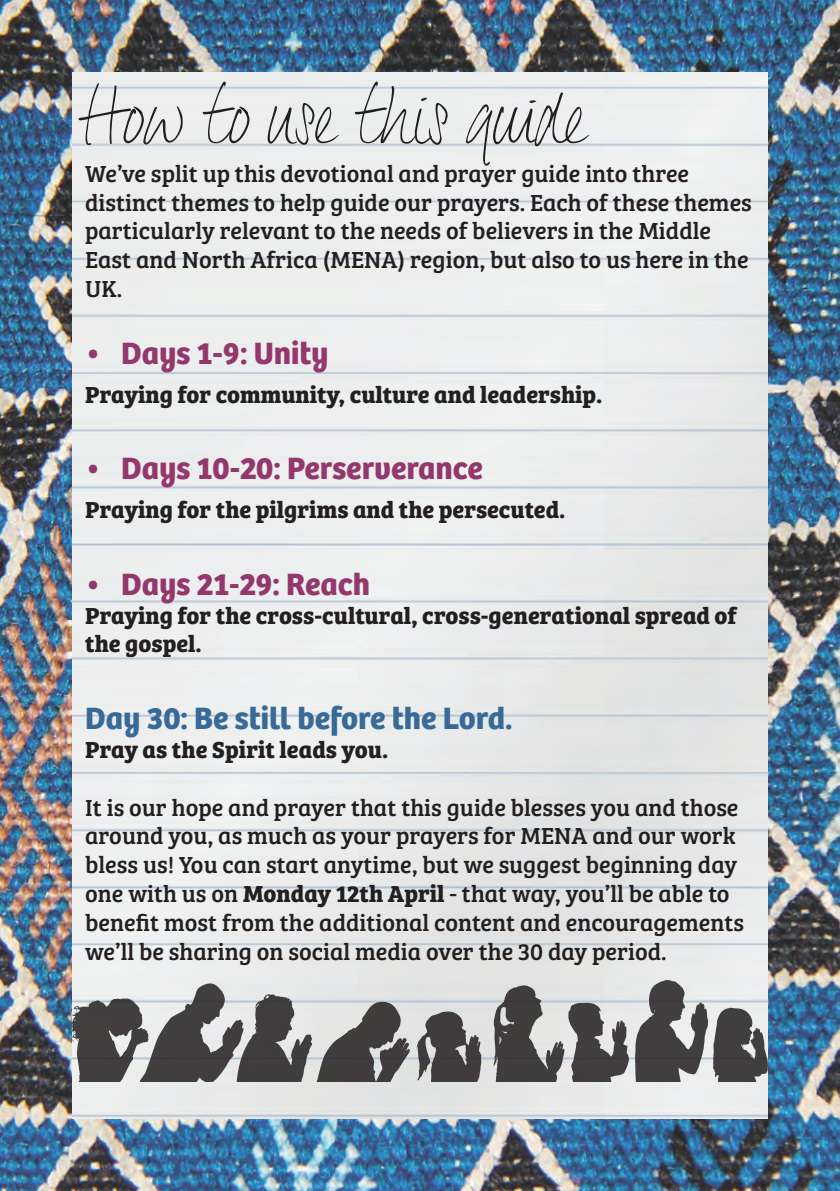
<style>
.page{position:relative;width:840px;height:1191px;background:#fff}
.page>*{position:absolute;margin:0;border:0;box-sizing:border-box;transform-origin:0 0}
.t1{font:66px "Dextera";color:#231f20}
.t2{font:700 32px "Bree";color:#94376c}
.t3{font:700 32px "Bree";color:#386a99}
.t4{font:24px/28.8px "Bree Serif";color:#231f20}
.t5{font:700 24px/28.8px "Bree Serif";color:#231f20}
.s1{font-weight:700}
</style>
<div class="page">
<img style="left:0;top:0;width:839px;height:1191px">
<img style="left:72px;top:72px;width:695px;height:1047px">
<svg style="left:72px;top:982px;width:337px;height:99px;background:#8c8b8c"></svg>
<svg style="left:416px;top:1011px;width:65px;height:70px;background:#716f70"></svg>
<svg style="left:493px;top:985px;width:135px;height:96px;background:#878686"></svg>
<svg style="left:634px;top:980px;width:133px;height:101px;background:#868586"></svg>
<h1 class="t1" style="left:85px;top:82px;width:502px">How to use this guide</h1>
<p class="t4" style="left:85px;top:158px;width:668px">We’ve split up this devotional and prayer guide into three distinct themes to help guide our prayers. Each of these themes particularly relevant to the needs of believers in the Middle East and North Africa (MENA) region, but also to us here in the UK.</p>
<h2 class="t2" style="left:85px;top:328px;width:245px">• Days 1-9: Unity</h2>
<p class="t5" style="left:85px;top:378px;width:518px">Praying for community, culture and leadership.</p>
<h2 class="t2" style="left:85px;top:443px;width:399px">• Days 10-20: Perserverance</h2>
<p class="t5" style="left:85px;top:493px;width:481px">Praying for the pilgrims and the persecuted.</p>
<h2 class="t2" style="left:85px;top:558px;width:286px">• Days 21-29: Reach</h2>
<p class="t5" style="left:85px;top:599px;width:653px">Praying for the cross-cultural, cross-generational spread of the gospel.</p>
<h2 class="t3" style="left:85px;top:693px;width:428px">Day 30: Be still before the Lord.</h2>
<p class="t5" style="left:85px;top:733px;width:304px">Pray as the Spirit leads you.</p>
<p class="t4" style="left:85px;top:791px;width:660px">It is our hope and prayer that this guide blesses you and those around you, as much as your prayers for MENA and our work bless us! You can start anytime, but we suggest beginning day one with us on <span class="s1">Monday 12th April</span> - that way, you’ll be able to benefit most from the additional content and encouragements we’ll be sharing on social media over the 30 day period.</p>
</div>
